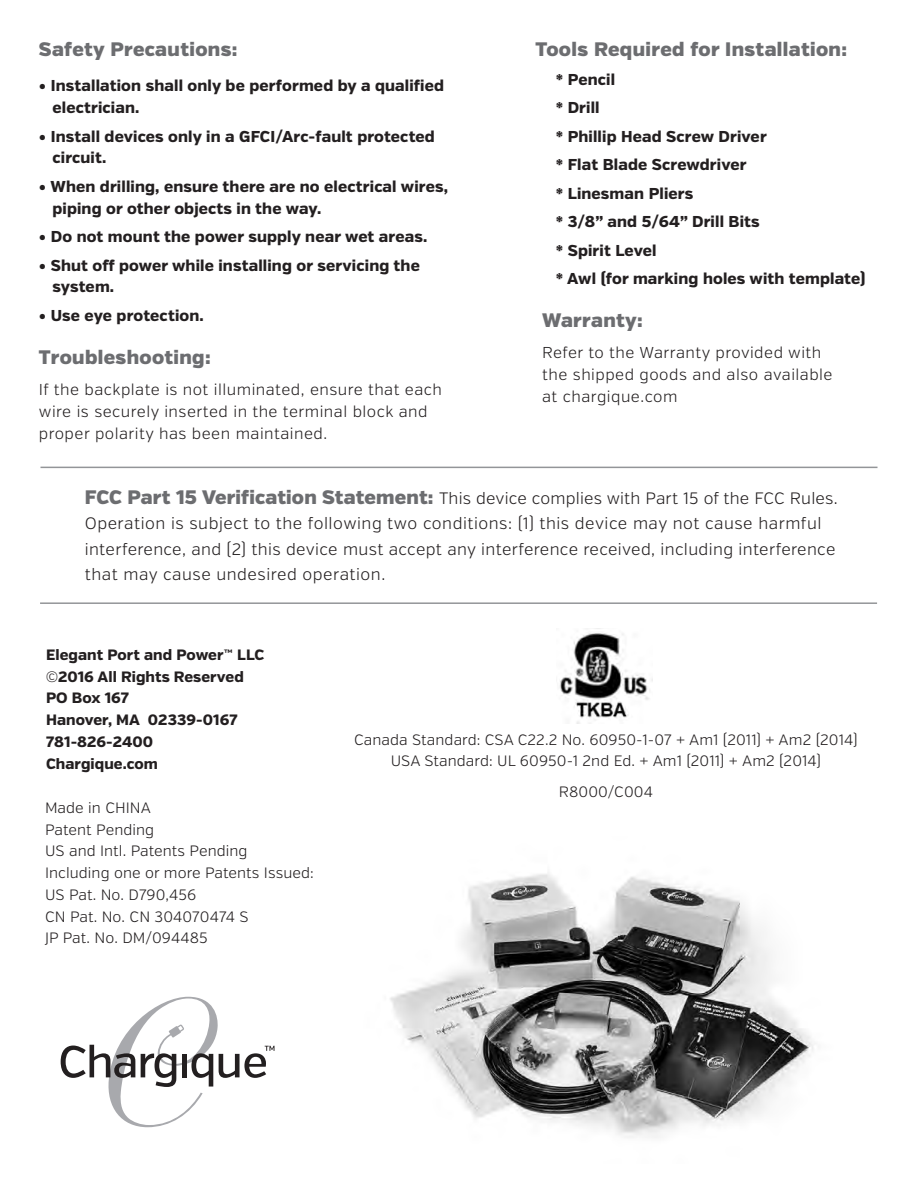
<style>
.page{position:relative;width:918px;height:1188px;background:#fff}
.page>*{position:absolute;margin:0;border:0;box-sizing:border-box;transform-origin:0 0}
.t1{font:900 19.5px "Verb";letter-spacing:.02em;color:#6c6d70}
.t2{font:300 16.5px/25.5px "Verb";letter-spacing:.02em;color:#231f20}
.t3{font:800 15.75px/21.8px "Verb";letter-spacing:.01em;color:#231f20}
.t4{font:300 15.75px/21.8px "Verb";letter-spacing:.03em;color:#231f20}
.t5{font:300 15px/21.8px "Verb";letter-spacing:.005em;color:#231f20}
.t6{font:800 15px/21.8px "Verb";letter-spacing:.005em;color:#231f20}
.s1{font-weight:900;font-size:19.5px;color:#6c6d70}
</style>
<div class="page">
<svg style="left:61px;top:997px;width:213px;height:130px"></svg>
<hr style="left:40px;top:467px;width:838px;height:1px;background:#939598">
<hr style="left:40px;top:602px;width:837px;height:2px;background:#939598">
<img style="left:559px;top:633px;width:93px;height:90px">
<img style="left:390px;top:873px;width:424px;height:265px">
<p class="t1" style="left:39px;top:37px;width:200px">Safety Precautions:</p>
<p class="t3" style="left:52px;top:75px;width:393px;text-indent:-13px">• Installation shall only be performed by a qualified electrician.</p>
<p class="t3" style="left:52px;top:126px;width:384px;text-indent:-13px">• Install devices only in a GFCI/Arc-fault protected circuit.</p>
<p class="t3" style="left:52px;top:176px;width:397px;text-indent:-13px">• When drilling, ensure there are no electrical wires, piping or other objects in the way.</p>
<p class="t3" style="left:39px;top:226px;width:390px">• Do not mount the power supply near wet areas.</p>
<p class="t3" style="left:52px;top:255px;width:369px;text-indent:-13px">• Shut off power while installing or servicing the system.</p>
<p class="t3" style="left:39px;top:305px;width:166px">• Use eye protection.</p>
<p class="t1" style="left:39px;top:345px;width:173px">Troubleshooting:</p>
<p class="t4" style="left:39px;top:379px;width:405px">If the backplate is not illuminated, ensure that each wire is securely inserted in the terminal block and proper polarity has been maintained.</p>
<p class="t1" style="left:535px;top:37px;width:313px">Tools Required for Installation:</p>
<p class="t3" style="left:556px;top:69px;width:61px">* Pencil</p>
<p class="t3" style="left:556px;top:97px;width:46px">* Drill</p>
<p class="t3" style="left:556px;top:126px;width:213px">* Phillip Head Screw Driver</p>
<p class="t3" style="left:556px;top:154px;width:192px">* Flat Blade Screwdriver</p>
<p class="t3" style="left:556px;top:183px;width:139px">* Linesman Pliers</p>
<p class="t3" style="left:556px;top:211px;width:206px">* 3/8” and 5/64” Drill Bits</p>
<p class="t3" style="left:556px;top:240px;width:102px">* Spirit Level</p>
<p class="t3" style="left:556px;top:268px;width:311px">* Awl (for marking holes with template)</p>
<p class="t1" style="left:542px;top:309px;width:102px">Warranty:</p>
<p class="t4" style="left:542px;top:342px;width:292px">Refer to the Warranty provided with the shipped goods and also available at chargique.com</p>
<p class="t2" style="left:85px;top:486px;width:754px"><span class="s1">FCC Part 15 Verification Statement:</span> This device complies with Part 15 of the FCC Rules.<br>Operation is subject to the following two conditions: (1) this device may not cause harmful interference, and (2) this device must accept any interference received, including interference that may cause undesired operation.</p>
<p class="t6" style="left:46px;top:644px;width:220px">Elegant Port and Power™ LLC ©2016 All Rights Reserved<br>PO Box 167<br>Hanover, MA 02339-0167<br>781-826-2400<br>Chargique.com</p>
<p class="t5" style="left:45px;top:797px;width:270px">Made in CHINA<br>Patent Pending<br>US and Intl. Patents Pending<br>Including one or more Patents Issued:<br>US Pat. No. D790,456<br>CN Pat. No. CN 304070474 S<br>JP Pat. No. DM/094485</p>
<p class="t5" style="left:354px;top:729px;width:505px;text-align:center">Canada Standard: CSA C22.2 No. 60950-1-07 + Am1 (2011) + Am2 (2014)<br>USA Standard: UL 60950-1 2nd Ed. + Am1 (2011) + Am2 (2014)</p>
<p class="t5" style="left:559px;top:781px;width:95px">R8000/C004</p>
</div>
